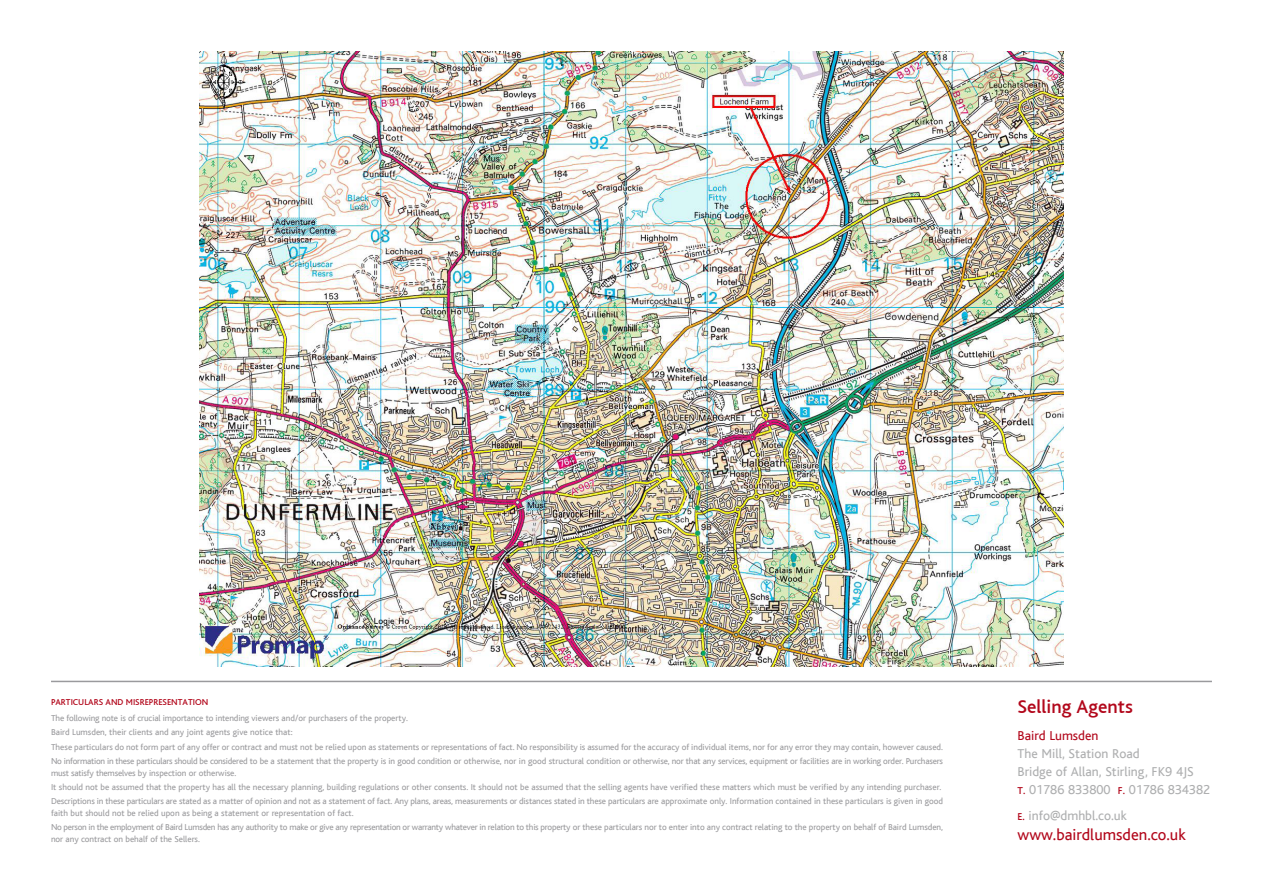
<style>
.page{position:relative;width:1263px;height:893px;background:#fff}
.page>*{position:absolute;margin:0;border:0;box-sizing:border-box;transform-origin:0 0}
.t1{font:500 19.5px "Bliss";color:#b2071b}
.t2{font:16.5px "Bliss";color:#b2071b}
.t3{font:13.5px/18px "Bliss";color:#aeafb0}
.t4{font:13.5px "Bliss";color:#b2071b}
.t5{font:9px/12px "Bliss";letter-spacing:-.005em;color:#9a9a9d}
.t6{font:9px/12px "Bliss";letter-spacing:-.025em;color:#9a9a9d}
.t7{font:500 9px "Bliss";color:#b2071b}
.s1{font-weight:500;font-size:10.5px;color:#b2071b}
</style>
<div class="page">
<hr style="left:51px;top:681px;width:1161px;height:1px;background:#9a9a9d">
<img style="left:199px;top:51px;width:864px;height:615px">
<p class="t7" style="left:51px;top:697px;width:159px">PARTICULARS AND MISREPRESENTATION</p>
<p class="t5" style="left:51px;top:713px;width:358px">The following note is of crucial importance to intending viewers and/or purchasers of the property.</p>
<p class="t5" style="left:51px;top:727px;width:243px">Baird Lumsden, their clients and any joint agents give notice that:</p>
<p class="t5" style="left:51px;top:741px;width:893px">These particulars do not form part of any offer or contract and must not be relied upon as statements or representations of fact. No responsibility is assumed for the accuracy of individual items, nor for any error they may contain, however caused.</p>
<p class="t5" style="left:51px;top:755px;width:893px">No information in these particulars should be considered to be a statement that the property is in good condition or otherwise, nor in good structural condition or otherwise, nor that any services, equipment or facilities are in working order. Purchasers must satisfy themselves by inspection or otherwise.</p>
<p class="t5" style="left:51px;top:781px;width:892px">It should not be assumed that the property has all the necessary planning, building regulations or other consents. It should not be assumed that the selling agents have verified these matters which must be verified by any intending purchaser.</p>
<p class="t5" style="left:51px;top:795px;width:893px">Descriptions in these particulars are stated as a matter of opinion and not as a statement of fact. Any plans, areas, measurements or distances stated in these particulars are approximate only. Information contained in these particulars is given in good faith but should not be relied upon as being a statement or representation of fact.</p>
<p class="t6" style="left:51px;top:821px;width:893px">No person in the employment of Baird Lumsden has any authority to make or give any representation or warranty whatever in relation to this property or these particulars nor to enter into any contract relating to the property on behalf of Baird Lumsden, nor any contract on behalf of the Sellers.</p>
<p class="t1" style="left:1017px;top:696px;width:117px">Selling Agents</p>
<p class="t4" style="left:1017px;top:728px;width:82px">Baird Lumsden</p>
<p class="t3" style="left:1017px;top:744px;width:178px">The Mill, Station Road<br>Bridge of Allan, Stirling, FK9 4JS</p>
<p class="t3" style="left:1017px;top:780px;width:194px"><span class="s1">T.</span> 01786 833800 <span class="s1">F.</span> 01786 834382</p>
<p class="t3" style="left:1017px;top:807px;width:111px"><span class="s1">E.</span> info@dmhbl.co.uk</p>
<p class="t2" style="left:1017px;top:825px;width:170px">www.bairdlumsden.co.uk</p>
</div>
